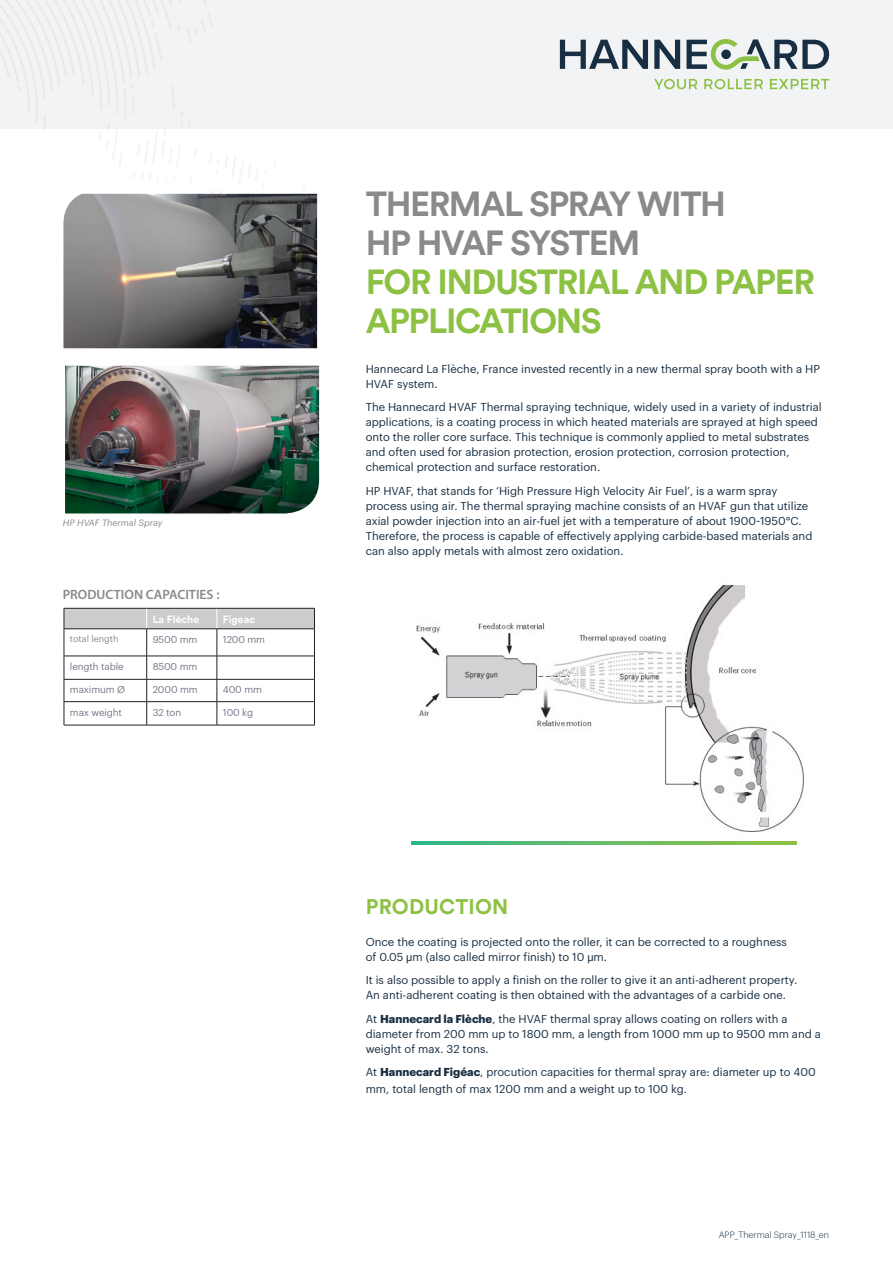
<style>
.page{position:relative;width:893px;height:1263px;background:#fff}
.page>*{position:absolute;margin:0;border:0;box-sizing:border-box;transform-origin:0 0}
.t1{font:700 34.5px/39px "Circular Std";letter-spacing:-.04em;color:#8cc144}
.t2{font:700 34.5px/39px "Circular Std";letter-spacing:-.04em;color:#888a8c}
.HC_-_Body_Title_1{font:700 21px "Circular Std";letter-spacing:.01em;color:#8cc144}
.t3{font:600 13.5px "Myriad Pro";color:#888a8c}
.t4{font:11.25px/15px "Graphik";color:#182e42}
.t5{font:700 10.5px "Circular Std";color:#fff}
.t6{font:9.75px "Graphik";letter-spacing:-.01em;color:#757988}
.t7{font:300 9px "Graphik";color:#182e42}
.t8{font:italic 9px "Graphik";color:#888a8c}
.t9{font:9px "Graphik";color:#888a8c}
.s1{font-family:"Arial Unicode MS"}
.s2{font-weight:700}
</style>
<div class="page">
<div style="left:0;top:0;width:893px;height:128px;background:#f2f3f4"></div>
<svg style="left:0;top:128px;width:321px;height:184px"></svg>
<svg style="left:560px;top:40px;width:88px;height:29px"></svg>
<svg style="left:654px;top:40px;width:26px;height:29px"></svg>
<svg style="left:686px;top:39px;width:143px;height:31px"></svg>
<svg style="left:654px;top:79px;width:175px;height:10px"></svg>
<img style="left:63px;top:194px;width:254px;height:154px">
<img style="left:65px;top:366px;width:254px;height:147px">
<img style="left:416px;top:585px;width:388px;height:247px">
<svg style="left:411px;top:841px;width:385px;height:3px"></svg>
<hr style="left:64px;top:725px;width:83px;height:1px;background:#231f20">
<hr style="left:147px;top:725px;width:70px;height:1px;background:#231f20">
<hr style="left:217px;top:725px;width:98px;height:1px;background:#231f20">
<svg style="left:64px;top:608px;width:251px;height:117px"></svg>
<hr style="left:64px;top:628px;width:83px;height:1px;background:#231f20">
<hr style="left:147px;top:628px;width:70px;height:1px;background:#231f20">
<hr style="left:217px;top:628px;width:98px;height:1px;background:#231f20">
<p class="t8" style="left:63px;top:516px;width:101px">HP HVAF Thermal Spray</p>
<p class="t3" style="left:63px;top:586px;width:158px">PRODUCTION CAPACITIES :</p>
<p class="t5" style="left:153px;top:612px;width:48px">La Flèche</p>
<p class="t5" style="left:223px;top:612px;width:34px">Figeac</p>
<p class="t9" style="left:70px;top:632px;width:50px">total length</p>
<p class="t6" style="left:153px;top:632px;width:46px">9500 mm</p>
<p class="t6" style="left:223px;top:632px;width:44px">1200 mm</p>
<p class="t6" style="left:70px;top:659px;width:55px">length table</p>
<p class="t6" style="left:153px;top:659px;width:46px">8500 mm</p>
<p class="t6" style="left:70px;top:682px;width:57px">maximum Ø</p>
<p class="t6" style="left:153px;top:682px;width:47px">2000 mm</p>
<p class="t6" style="left:223px;top:682px;width:41px">400 mm</p>
<p class="t6" style="left:70px;top:705px;width:54px">max weight</p>
<p class="t6" style="left:153px;top:705px;width:30px">32 ton</p>
<p class="t6" style="left:223px;top:705px;width:32px">100 kg</p>
<p class="t2" style="left:366px;top:184px;width:362px">THERMAL SPRAY WITH<br>HP HVAF SYSTEM</p>
<p class="t1" style="left:366px;top:262px;width:451px">FOR INDUSTRIAL AND PAPER<br>APPLICATIONS</p>
<p class="t4" style="left:366px;top:360px;width:456px">Hannecard La Flèche, France invested recently in a new thermal spray booth with a HP<br>HVAF system.</p>
<p class="t4" style="left:366px;top:399px;width:458px">The Hannecard HVAF Thermal spraying technique, widely used in a variety of industrial applications, is a coating process in which heated materials are sprayed at high speed onto the roller core surface. This technique is commonly applied to metal substrates and often used for abrasion protection, erosion protection, corrosion protection, chemical protection and surface restoration.</p>
<p class="t4" style="left:366px;top:482px;width:448px">HP HVAF, that stands for ‘High Pressure High Velocity Air Fuel’, is a warm spray process using air. The thermal spraying machine consists of an HVAF gun that utilize axial powder injection into an air-fuel jet with a temperature of about 1900-1950°C.<br>Therefore, the process is capable of effectively applying carbide-based materials and can also apply metals with almost zero oxidation.</p>
<p class="HC_-_Body_Title_1" style="left:366px;top:893px;width:144px">PRODUCTION</p>
<p class="t4" style="left:366px;top:933px;width:423px">Once the coating is projected onto the roller, it can be corrected to a roughness of 0.05 <span class="s1">μ</span>m (also called mirror finish) to 10 <span class="s1">μ</span>m.</p>
<p class="t4" style="left:366px;top:972px;width:433px">It is also possible to apply a finish on the roller to give it an anti-adherent property.<br>An anti-adherent coating is then obtained with the advantages of a carbide one.</p>
<p class="t4" style="left:366px;top:1010px;width:457px">At <span class="s2">Hannecard la Flèche</span>, the HVAF thermal spray allows coating on rollers with a diameter from 200 mm up to 1800 mm, a length from 1000 mm up to 9500 mm and a weight of max. 32 tons.</p>
<p class="t4" style="left:366px;top:1063px;width:451px;line-height:16.5px">At <span class="s2">Hannecard Figéac</span>, procution capacities for thermal spray are: diameter up to 400 mm, total length of max 1200 mm and a weight up to 100 kg.</p>
<p class="t7" style="left:719px;top:1228px;width:112px">APP_Thermal Spray_1118_en</p>
</div>
